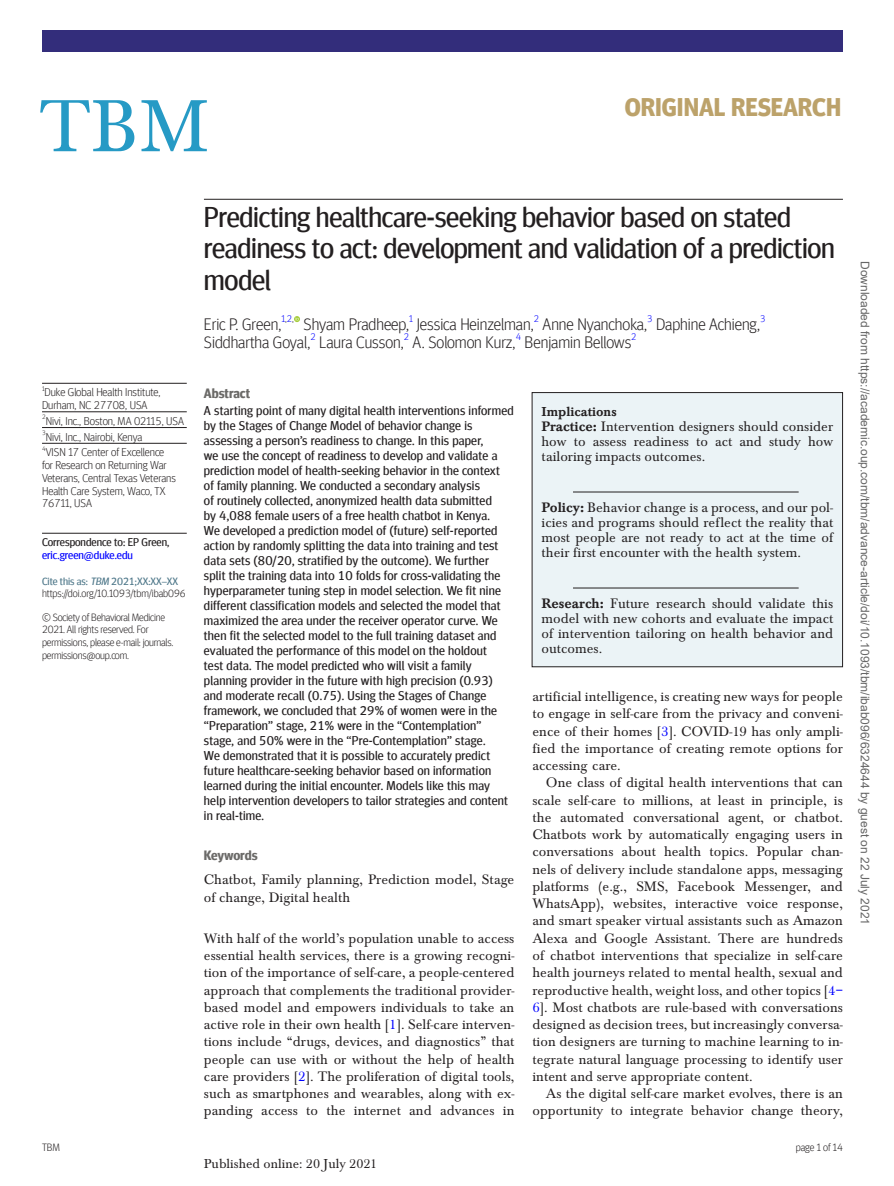
<style>
.page{position:relative;width:894px;height:1186px;background:#fff}
.page>*{position:absolute;margin:0;border:0;box-sizing:border-box;transform-origin:0 0}
.t1{font:76.5px "Baskerville EF";color:#269ac5}
.t2{font:28.5px/31.5px "Meta Headline Offc";letter-spacing:-.01em;color:#231f20}
.t3{font:700 25.5px "Meta Headline Offc";color:#bca26a}
.t4{font:300 16.5px "Meta Headline Offc";color:#231f20}
.t5{font:14.25px/17.2px "Baskerville EF";color:#231f20;text-align:justify}
.t6{font:13.5px "Baskerville EF";color:#231f20}
.t7{font:700 13.5px "Meta Headline Offc";color:#6b6a68}
.t8{font:500 13.5px "Baskerville EF";color:#231f20}
.t9{font:12.75px/15px "Meta Headline Offc";letter-spacing:.02em;color:#231f20}
.t10{font:12px "Arial";color:#666}
.t11{font:300 11.25px/12.8px "Meta Headline Offc";color:#231f20}
.t12{font:11.25px "Meta Headline Offc";color:#231f20}
.t13{font:11.25px "Meta Headline Offc";color:#00f}
.t14{font:300 10.5px/12.8px "Meta Headline Offc";letter-spacing:-.015em;color:#231f20}
.t15{font:300 9.6px "Meta Headline Offc";color:#00f}
.t16{font:300 6.6px "Meta Headline Offc";color:#231f20}
.s1{font-weight:400;color:#4f788a}
.s2{font-weight:400;font-style:italic;color:#4f788a}
.s3{color:#231f20}
.s4{color:#00f}
.s5{font-weight:500}
</style>
<div class="page">
<div style="left:42px;top:30px;width:800px;height:21px;background:#332d7b"></div>
<div style="left:532px;top:393px;width:310px;height:274px;background:#ebf3f6"></div>
<hr style="left:572px;top:492px;width:226px;height:1px;background:#231f20">
<hr style="left:572px;top:588px;width:226px;height:1px;background:#231f20">
<div style="left:531px;top:392px;width:311px;height:275px;border:1px solid #231f20"></div>
<hr style="left:42px;top:383px;width:145px;height:1px;background:#231f20">
<hr style="left:42px;top:411px;width:145px;height:1px;background:#231f20">
<hr style="left:42px;top:427px;width:145px;height:1px;background:#231f20">
<hr style="left:42px;top:443px;width:145px;height:1px;background:#231f20">
<hr style="left:204px;top:199px;width:638px;height:1px;background:#231f20">
<svg style="left:294px;top:316px;width:6px;height:6px"></svg>
<hr style="left:42px;top:533px;width:145px;height:1px;background:#231f20">
<h1 class="t1" style="left:39px;top:84px;width:171px">TBM</h1>
<h3 class="t3" style="left:624px;top:92px;width:218px">ORIGINAL RESEARCH</h3>
<p class="t16" style="left:42px;top:385px;width:4px">1</p>
<p class="t11" style="left:42px;top:386px;width:120px">Duke Global Health Institute,<br>Durham, NC 27708, USA</p>
<p class="t16" style="left:42px;top:413px;width:5px">2</p>
<p class="t11" style="left:46px;top:414px;width:140px">Nivi, Inc., Boston, MA 02115, USA</p>
<p class="t16" style="left:42px;top:429px;width:5px">3</p>
<p class="t11" style="left:46px;top:430px;width:98px">Nivi, Inc., Nairobi, Kenya</p>
<p class="t16" style="left:42px;top:445px;width:5px">4</p>
<p class="t11" style="left:42px;top:446px;width:135px;text-indent:4px">VISN 17 Center of Excellence for Research on Returning War<br>Veterans, Central Texas Veterans<br>Health Care System, Waco, TX<br>76711, USA</p>
<p class="t12" style="left:42px;top:536px;width:129px">Correspondence to: EP Green,</p>
<p class="t13" style="left:42px;top:549px;width:92px">eric.green@duke.edu</p>
<p class="t14" style="left:42px;top:574px;width:145px"><span class="s1">Cite this as:</span> <span class="s2">TBM</span> <span class="s1">2021;XX:XX–XX </span>https://doi.org/10.1093/tbm/ibab096</p>
<p class="t14" style="left:42px;top:610px;width:133px">© Society of Behavioral Medicine<br>2021. All rights reserved. For permissions, please e-mail: journals. permissions@oup.com.</p>
<h2 class="t2" style="left:204px;top:202px;width:632px">Predicting healthcare-seeking behavior based on stated readiness to act: development and validation of a prediction model</h2>
<p class="t4" style="left:204px;top:315px;width:79px">Eric P. Green,</p>
<p class="t15" style="left:281px;top:313px;width:14px">1<span class="s3">,</span>2<span class="s3">,</span></p>
<p class="t4" style="left:303px;top:315px;width:231px">Shyam Pradheep, Jessica Heinzelman,</p>
<p class="t15" style="left:409px;top:313px;width:5px">1</p>
<p class="t15" style="left:533px;top:313px;width:7px">2</p>
<p class="t4" style="left:542px;top:315px;width:106px">Anne Nyanchoka,</p>
<p class="t15" style="left:646px;top:313px;width:7px">3</p>
<p class="t4" style="left:655px;top:315px;width:105px">Daphine Achieng,</p>
<p class="t15" style="left:759px;top:313px;width:7px">3</p>
<p class="t4" style="left:204px;top:333px;width:108px">Siddhartha Goyal,</p>
<p class="t15" style="left:310px;top:331px;width:7px">2</p>
<p class="t4" style="left:319px;top:333px;width:86px">Laura Cusson,</p>
<p class="t15" style="left:403px;top:331px;width:7px">2</p>
<p class="t4" style="left:412px;top:333px;width:104px">A. Solomon Kurz,</p>
<p class="t15" style="left:515px;top:331px;width:7px">4</p>
<p class="t4" style="left:524px;top:333px;width:108px">Benjamin Bellows</p>
<p class="t15" style="left:631px;top:331px;width:7px">2</p>
<p class="t7" style="left:204px;top:386px;width:48px">Abstract</p>
<p class="t9" style="left:204px;top:403px;width:311px">A starting point of many digital health interventions informed by the Stages of Change Model of behavior change is assessing a person’s readiness to change. In this paper,<br>we use the concept of readiness to develop and validate a prediction model of health-seeking behavior in the context<br>of family planning. We conducted a secondary analysis<br>of routinely collected, anonymized health data submitted<br>by 4,088 female users of a free health chatbot in Kenya.<br>We developed a prediction model of (future) self-reported action by randomly splitting the data into training and test data sets (80/20, stratified by the outcome). We further<br>split the training data into 10 folds for cross-validating the hyperparameter tuning step in model selection. We fit nine different classification models and selected the model that maximized the area under the receiver operator curve. We then fit the selected model to the full training dataset and evaluated the performance of this model on the holdout<br>test data. The model predicted who will visit a family planning provider in the future with high precision (0.93) and moderate recall (0.75). Using the Stages of Change framework, we concluded that 29% of women were in the “Preparation” stage, 21% were in the “Contemplation” stage, and 50% were in the “Pre-Contemplation” stage.<br>We demonstrated that it is possible to accurately predict future healthcare-seeking behavior based on information learned during the initial encounter. Models like this may help intervention developers to tailor strategies and content in real-time.</p>
<p class="t7" style="left:204px;top:847px;width:55px">Keywords</p>
<p class="t5" style="left:204px;top:871px;width:312px">Chatbot, Family planning, Prediction model, Stage of change, Digital health</p>
<p class="t5" style="left:204px;top:930px;width:312px">With half of the world’s population unable to access essential health services, there is a growing recogni&shy;tion of the importance of self-care, a people-centered approach that complements the traditional provider&shy;based model and empowers individuals to take an active role in their own health [<span class="s4">1</span>]. Self-care interven&shy;tions include “drugs, devices, and diagnostics” that people can use with or without the help of health care providers [<span class="s4">2</span>]. The proliferation of digital tools, such as smartphones and wearables, along with ex&shy;panding access to the internet and advances in</p>
<p class="t8" style="left:541px;top:404px;width:77px">Implications</p>
<p class="t5" style="left:541px;top:419px;width:293px;line-height:15px"><span class="s5">Practice:</span> Intervention designers should consider how to assess readiness to act and study how tailoring impacts outcomes.</p>
<p class="t5" style="left:541px;top:500px;width:293px;line-height:15px"><span class="s5">Policy:</span> Behavior change is a process, and our pol&shy;icies and programs should reflect the reality that most people are not ready to act at the time of their first encounter with the health system.</p>
<p class="t5" style="left:541px;top:596px;width:293px;line-height:15px"><span class="s5">Research:</span> Future research should validate this model with new cohorts and evaluate the impact of intervention tailoring on health behavior and outcomes.</p>
<p class="t5" style="left:532px;top:688px;width:312px">artificial intelligence, is creating new ways for people to engage in self-care from the privacy and conveni&shy;ence of their homes [<span class="s4">3</span>]. COVID-19 has only ampli&shy;fied the importance of creating remote options for accessing care.</p>
<p class="t5" style="left:532px;top:774px;width:312px;text-indent:13px">One class of digital health interventions that can scale self-care to millions, at least in principle, is the automated conversational agent, or chatbot.<br>Chatbots work by automatically engaging users in conversations about health topics. Popular chan&shy;nels of delivery include standalone apps, messaging platforms (e.g., SMS, Facebook Messenger, and WhatsApp), websites, interactive voice response, and smart speaker virtual assistants such as Amazon Alexa and Google Assistant. There are hundreds of chatbot interventions that specialize in self-care health journeys related to mental health, sexual and reproductive health, weight loss, and other topics [<span class="s4">4– 6</span>]. Most chatbots are rule-based with conversations designed as decision trees, but increasingly conversa&shy;tion designers are turning to machine learning to in&shy;tegrate natural language processing to identify user intent and serve appropriate content.</p>
<p class="t5" style="left:532px;top:1085px;width:312px;text-align:right">As the digital self-care market evolves, there is an opportunity to integrate behavior change theory,</p>
<p class="t14" style="left:42px;top:1140px;width:19px">TBM</p>
<p class="t14" style="left:795px;top:1140px;width:49px">page 1 of 14</p>
<p class="t6" style="left:204px;top:1156px;width:175px">Published online: 20 July 2021</p>
<p class="t10" style="left:869px;top:261px;width:666px;rotate:90deg">Downloaded from https://academic.oup.com/tbm/advance-article/doi/10.1093/tbm/ibab096/6324644 by guest on 22 July 2021</p>
</div>
